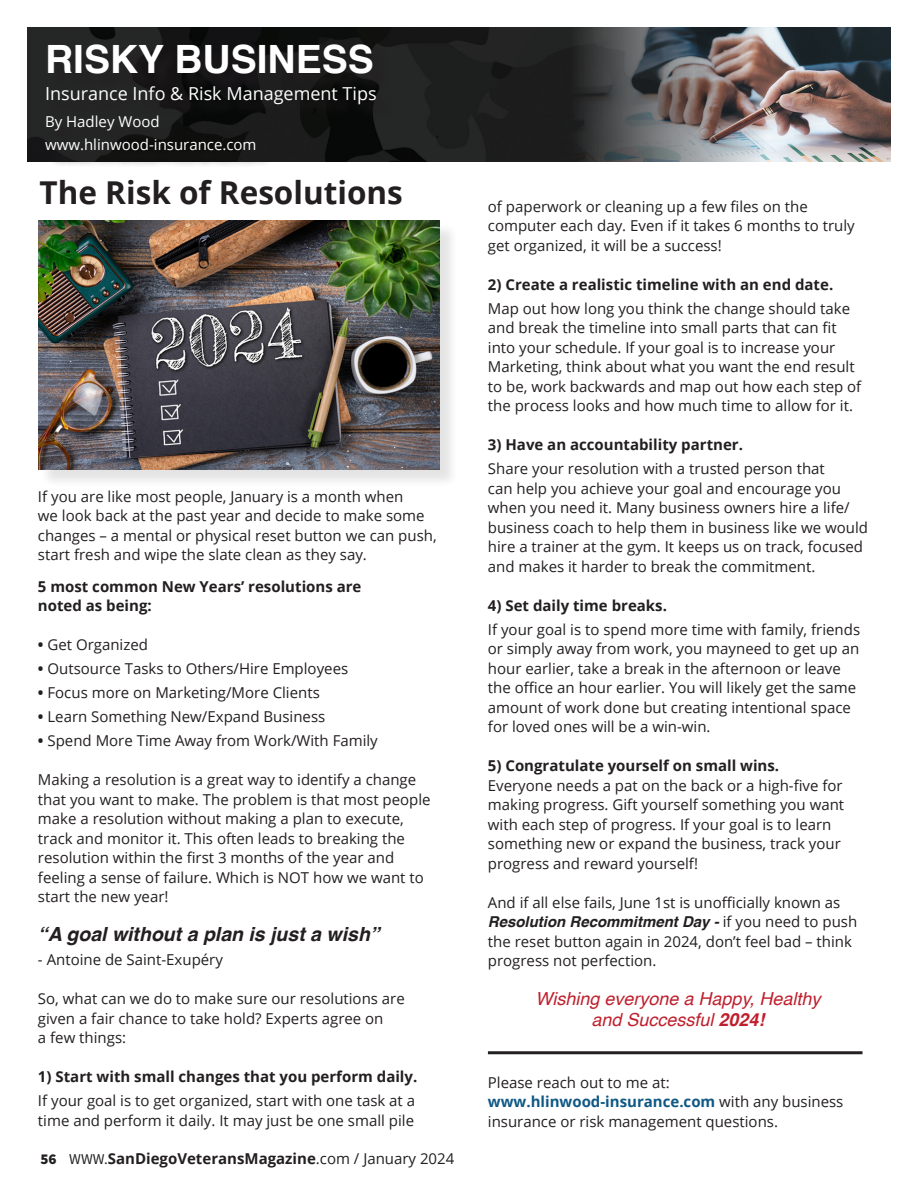
<style>
.page{position:relative;width:918px;height:1188px;background:#fff}
.page>*{position:absolute;margin:0;border:0;box-sizing:border-box;transform-origin:0 0}
.MIKE_S_TEXT{font:700 39px "Helvetica";color:#fff}
.MIKE_S_TEXT-2{font:700 31.5px "Open Sans";color:#231f20}
.MIKE_S_TEXT-3{font:italic 700 19.5px "Helvetica";color:#231f20}
.MIKE_S_TEXT-4{font:italic 18px "Helvetica";color:#c0202e}
.MIKE_S_TEXT-5{font:18px "Open Sans";color:#fff}
.MIKE_S_TEXT-6{font:15px/19.5px "Open Sans";color:#231f20}
.MIKE_S_TEXT-7{font:700 15px/24px "Open Sans";color:#231f20}
.MIKE_S_TEXT-8{font:15px "Open Sans";color:#fff}
.s1{font-weight:700}
.s2{font-family:"Source Sans Pro";font-weight:900}
.s3{font-family:"Source Sans Pro";font-weight:400}
.s4{font-weight:400}
.s5{font-family:"Helvetica";font-weight:700;font-style:italic}
.s6{font-weight:700;color:#0f5884}
</style>
<div class="page">
<img style="left:27px;top:27px;width:535px;height:135px">
<div style="left:48px;top:89px;width:346px;height:79px;background:#231f20;opacity:.95"></div>
<div style="left:51px;top:46px;width:339px;height:46px;background:#231f20"></div>
<img style="left:562px;top:27px;width:329px;height:135px">
<div style="left:40px;top:223px;width:418px;height:265px;background:#231f20;opacity:.12"></div>
<img style="left:38px;top:220px;width:402px;height:250px">
<div style="left:488px;top:1051px;width:374px;height:3px;border:2px solid #231f20"></div>
<p class="MIKE_S_TEXT" style="left:45px;top:27px;width:330px">RISKY BUSINESS</p>
<p class="MIKE_S_TEXT-5" style="left:45px;top:81px;width:333px">Insurance Info &amp; Risk Management Tips</p>
<p class="MIKE_S_TEXT-8" style="left:45px;top:111px;width:116px">By Hadley Wood</p>
<p class="MIKE_S_TEXT-8" style="left:45px;top:134px;width:213px">www.hlinwood-insurance.com</p>
<p class="MIKE_S_TEXT-2" style="left:40px;top:170px;width:365px">The Risk of Resolutions</p>
<p class="MIKE_S_TEXT-6" style="left:38px;top:486px;width:400px">If you are like most people, January is a month when<br>we look back at the past year and decide to make some changes – a mental or physical reset button we can push, start fresh and wipe the slate clean as they say.</p>
<p class="MIKE_S_TEXT-7" style="left:38px;top:574px;width:325px">5 most common New Years’ resolutions are</p>
<p class="MIKE_S_TEXT-7" style="left:38px;top:593px;width:115px">noted as being:</p>
<p class="MIKE_S_TEXT-6" style="left:38px;top:634px;width:112px"><span class="s1">•</span> Get Organized</p>
<p class="MIKE_S_TEXT-6" style="left:38px;top:658px;width:312px"><span class="s1">•</span> Outsource Tasks to Others/Hire Employees</p>
<p class="MIKE_S_TEXT-6" style="left:38px;top:682px;width:283px"><span class="s1">•</span> Focus more on Marketing/More Clients</p>
<p class="MIKE_S_TEXT-6" style="left:38px;top:706px;width:289px"><span class="s1">•</span> Learn Something New/Expand Business</p>
<p class="MIKE_S_TEXT-6" style="left:38px;top:730px;width:341px"><span class="s1">•</span> Spend More Time Away from Work/With Family</p>
<p class="MIKE_S_TEXT-6" style="left:38px;top:769px;width:394px">Making a resolution is a great way to identify a change that you want to make. The problem is that most people make a resolution without making a plan to execute, track and monitor it. This often leads to breaking the resolution within the first 3 months of the year and feeling a sense of failure. Which is NOT how we want to start the new year!</p>
<p class="MIKE_S_TEXT-3" style="left:38px;top:918px;width:343px">“A goal without a plan is just a wish”</p>
<p class="MIKE_S_TEXT-6" style="left:38px;top:949px;width:187px">- Antoine de Saint-Exupéry</p>
<p class="MIKE_S_TEXT-6" style="left:38px;top:988px;width:368px">So, what can we do to make sure our resolutions are given a fair chance to take hold? Experts agree on</p>
<p class="MIKE_S_TEXT-6" style="left:38px;top:1027px;width:90px">a few things:</p>
<p class="MIKE_S_TEXT-7" style="left:38px;top:1064px;width:381px">1) Start with small changes that you perform daily.</p>
<p class="MIKE_S_TEXT-6" style="left:38px;top:1090px;width:379px">If your goal is to get organized, start with one task at a</p>
<p class="MIKE_S_TEXT-6" style="left:38px;top:1110px;width:378px">time and perform it daily. It may just be one small pile</p>
<p class="MIKE_S_TEXT-7" style="left:40px;top:1146px;width:415px"><span class="s2">56</span> <span class="s3">WWW.</span>SanDiegoVeteransMagazine<span class="s4">.com / January 2024</span></p>
<p class="MIKE_S_TEXT-6" style="left:488px;top:196px;width:368px">of paperwork or cleaning up a few files on the computer each day. Even if it takes 6 months to truly get organized, it will be a success!</p>
<p class="MIKE_S_TEXT-7" style="left:488px;top:272px;width:364px">2) Create a realistic timeline with an end date.<br><span class="s4">Map out how long you think the change should take</span></p>
<p class="MIKE_S_TEXT-6" style="left:488px;top:318px;width:375px">and break the timeline into small parts that can fit into your schedule. If your goal is to increase your Marketing, think about what you want the end result to be, work backwards and map out how each step of the process looks and how much time to allow for it.</p>
<p class="MIKE_S_TEXT-7" style="left:488px;top:432px;width:257px">3) Have an accountability partner.</p>
<p class="MIKE_S_TEXT-6" style="left:488px;top:459px;width:382px">Share your resolution with a trusted person that<br>can help you achieve your goal and encourage you when you need it. Many business owners hire a life/ business coach to help them in business like we would hire a trainer at the gym. It keeps us on track, focused and makes it harder to break the commitment.</p>
<p class="MIKE_S_TEXT-7" style="left:488px;top:593px;width:181px">4) Set daily time breaks.</p>
<p class="MIKE_S_TEXT-6" style="left:488px;top:619px;width:374px">If your goal is to spend more time with family, friends or simply away from work, you mayneed to get up an hour earlier, take a break in the afternoon or leave the office an hour earlier. You will likely get the same amount of work done but creating intentional space for loved ones will be a win-win.</p>
<p class="MIKE_S_TEXT-7" style="left:488px;top:753px;width:293px">5) Congratulate yourself on small wins.</p>
<p class="MIKE_S_TEXT-6" style="left:488px;top:775px;width:358px">Everyone needs a pat on the back or a high-five for making progress. Gift yourself something you want with each step of progress. If your goal is to learn something new or expand the business, track your progress and reward yourself!</p>
<p class="MIKE_S_TEXT-6" style="left:488px;top:892px;width:371px">And if all else fails, June 1st is unofficially known as <span class="s5">Resolution Recommitment Day -</span> if you need to push the reset button again in 2024, don’t feel bad – think progress not perfection.</p>
<p class="MIKE_S_TEXT-4" style="left:536px;top:985px;width:286px">Wishing everyone a Happy, Healthy</p>
<p class="MIKE_S_TEXT-4" style="left:591px;top:1006px;width:175px">and Successful <span class="s1">2024!</span></p>
<p class="MIKE_S_TEXT-6" style="left:488px;top:1072px;width:183px">Please reach out to me at:</p>
<p class="MIKE_S_TEXT-6" style="left:488px;top:1092px;width:357px"><span class="s6">www.hlinwood-insurance.com</span> with any business insurance or risk management questions.</p>
</div>
